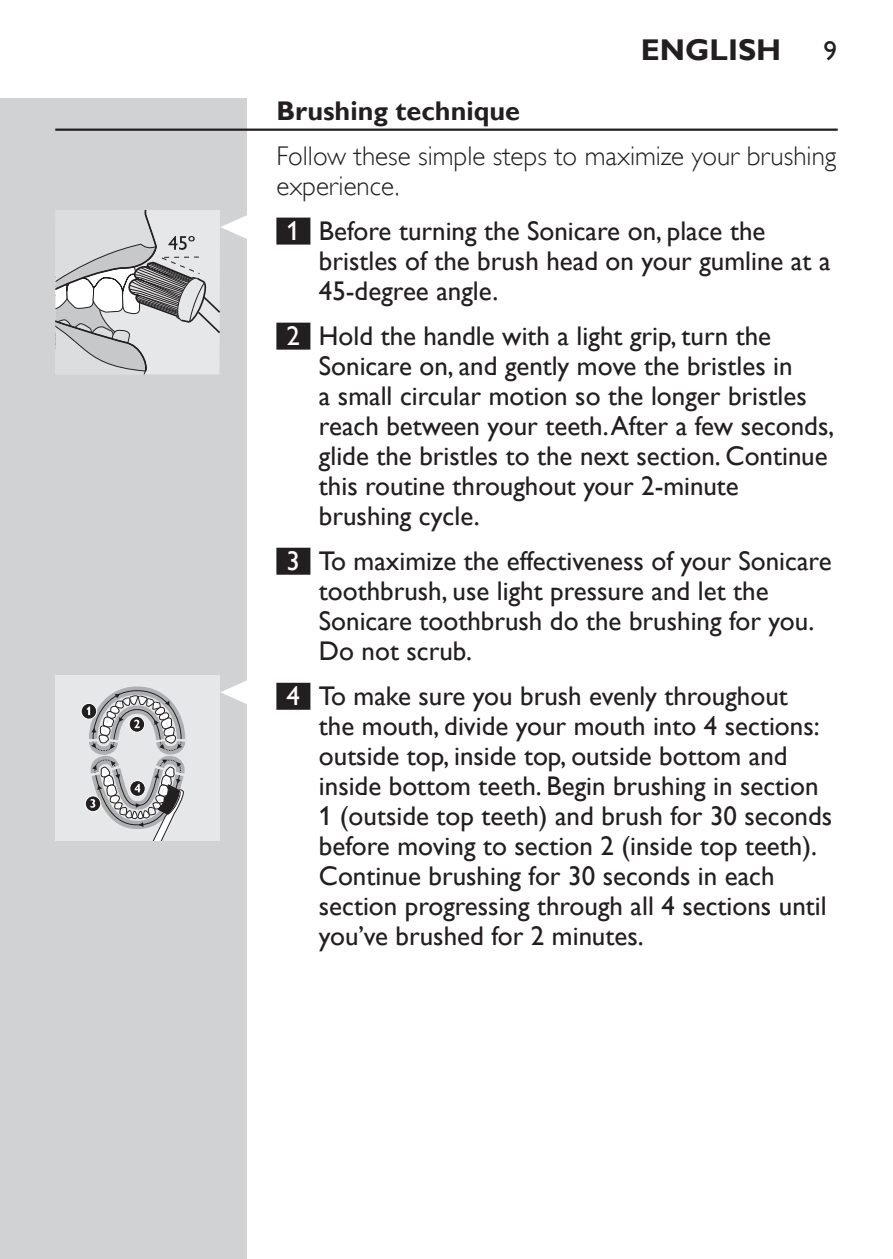
<style>
.page{position:relative;width:893px;height:1259px;background:#fff}
.page>*{position:absolute;margin:0;border:0;box-sizing:border-box;transform-origin:0 0}
.t1{font:700 30px "Gill Sans Alt One WGL";color:#231f20}
.t2{font:27px/30px "Gill Sans Alt One WGL";color:#231f20}
.t3{font:27px/30px "Gill Sans Alt One WGL Light";color:#231f20}
.t4{font:700 27px "Gill Sans Alt One WGL";color:#231f20}
.s1{color:#fff}
</style>
<div class="page">
<div style="left:0;top:98px;width:247px;height:1161px;background:#d1d2d4"></div>
<hr style="left:55px;top:129px;width:783px;height:2px;background:#231f20">
<div style="left:276px;top:218px;width:34px;height:27px;background:#231f20"></div>
<div style="left:276px;top:323px;width:34px;height:27px;background:#231f20"></div>
<div style="left:276px;top:548px;width:34px;height:27px;background:#231f20"></div>
<div style="left:276px;top:683px;width:34px;height:27px;background:#231f20"></div>
<svg style="left:55px;top:210px;width:192px;height:164px"></svg>
<svg style="left:221px;top:680px;width:26px;height:24px"></svg>
<div style="left:55px;top:675px;width:165px;height:165px;background:#e6e7e9"></div>
<svg style="left:81px;top:703px;width:16px;height:16px"></svg>
<div style="left:81px;top:703px;width:16px;height:16px;border:1px solid #fff;border-radius:50%"></div>
<svg style="left:85px;top:686px;width:101px;height:154px"></svg>
<p class="t1" style="left:641px;top:29px;width:142px">English</p>
<p class="t2" style="left:823px;top:36px;width:15px">9</p>
<p class="t4" style="left:276px;top:92px;width:245px">Brushing technique</p>
<p class="t3" style="left:276px;top:141px;width:561px">Follow these simple steps to maximize your brushing experience.</p>
<p class="t2" style="left:319px;top:216px;width:513px;text-indent:-32px"><span class="s1">1</span> Before turning the Sonicare on, place the bristles of the brush head on your gumline at a<br>45-degree angle.</p>
<p class="t2" style="left:319px;top:321px;width:517px;text-indent:-32px"><span class="s1">2</span> Hold the handle with a light grip, turn the Sonicare on, and gently move the bristles in<br>a small circular motion so the longer bristles reach between your teeth. After a few seconds, glide the bristles to the next section. Continue this routine throughout your 2-minute brushing cycle.</p>
<p class="t2" style="left:319px;top:546px;width:514px;text-indent:-32px"><span class="s1">3</span> To maximize the effectiveness of your Sonicare toothbrush, use light pressure and let the Sonicare toothbrush do the brushing for you.<br>Do not scrub.</p>
<p class="t2" style="left:319px;top:681px;width:515px;text-indent:-32px"><span class="s1">4</span> To make sure you brush evenly throughout<br>the mouth, divide your mouth into 4 sections: outside top, inside top, outside bottom and inside bottom teeth. Begin brushing in section 1 (outside top teeth) and brush for 30 seconds before moving to section 2 (inside top teeth).<br>Continue brushing for 30 seconds in each section progressing through all 4 sections until you’ve brushed for 2 minutes.</p>
</div>
